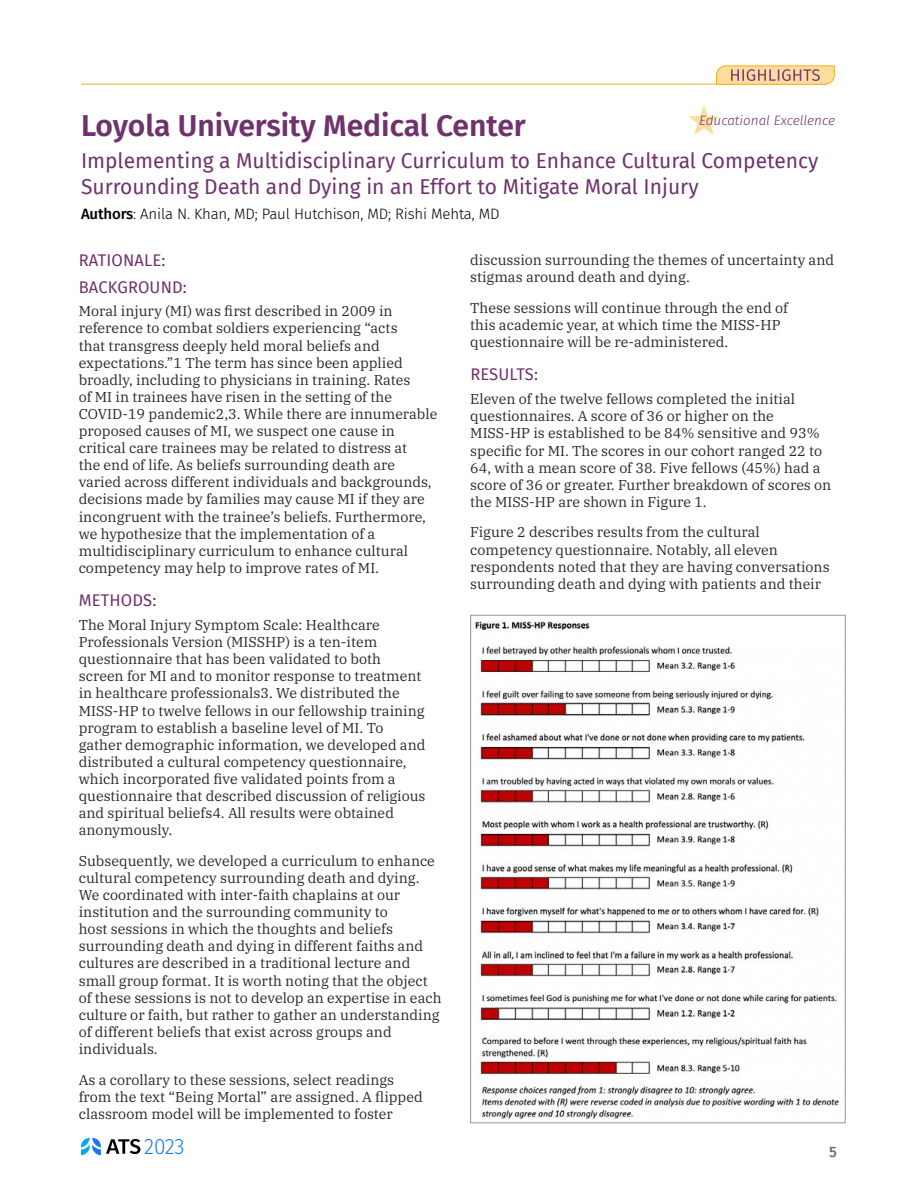
<style>
.page{position:relative;width:918px;height:1188px;background:#fff}
.page>*{position:absolute;margin:0;border:0;box-sizing:border-box;transform-origin:0 0}
.t1{font:600 30px "Fira Sans";color:#6f326d}
.t2{font:300 21.9px "Fira Sans";color:#1877f9;scale:.95 1}
.t3{font:21px/25.5px "Fira Sans";color:#6f326d}
.t4{font:16.5px/26.5px "Fira Sans";letter-spacing:.01em;color:#6f326d}
.t5{font:300 15px "Fira Sans";letter-spacing:-.01em;color:#000}
.t6{font:500 15px "Fira Sans";color:#6d6e71}
.t7{font:14.25px/17.1px "IBM Plex Serif";color:#292829}
.t8{font:italic 300 13.5px "Fira Sans";color:#6f326d}
.s1{font-weight:500}
</style>
<div class="page">
<hr style="left:81px;top:84px;width:745px;height:1px;background:#faad19">
<svg style="left:81px;top:1138px;width:59px;height:17px"></svg>
<svg style="left:716px;top:65px;width:119px;height:20px"></svg>
<img style="left:475px;top:621px;width:365px;height:498px">
<svg style="left:688px;top:105px;width:31px;height:30px"></svg>
<h1 class="t1" style="left:81px;top:101px;width:446px">Loyola University Medical Center</h1>
<h3 class="t3" style="left:81px;top:148px;width:739px">Implementing a Multidisciplinary Curriculum to Enhance Cultural Competency<br>Surrounding Death and Dying in an Effort to Mitigate Moral Injury</h3>
<p class="t5" style="left:81px;top:203px;width:420px"><span class="s1">Authors</span>: Anila N. Khan, MD; Paul Hutchison, MD; Rishi Mehta, MD</p>
<p class="t4" style="left:79px;top:247px;width:109px">RATIONALE:<br>BACKGROUND:</p>
<p class="t7" style="left:79px;top:302px;width:360px">Moral injury (MI) was first described in 2009 in reference to combat soldiers experiencing “acts<br>that transgress deeply held moral beliefs and expectations.”1 The term has since been applied broadly, including to physicians in training. Rates<br>of MI in trainees have risen in the setting of the COVID-19 pandemic2,3. While there are innumerable proposed causes of MI, we suspect one cause in critical care trainees may be related to distress at<br>the end of life. As beliefs surrounding death are varied across different individuals and backgrounds, decisions made by families may cause MI if they are incongruent with the trainee’s beliefs. Furthermore, we hypothesize that the implementation of a multidisciplinary curriculum to enhance cultural competency may help to improve rates of MI.</p>
<p class="t4" style="left:79px;top:587px;width:79px">METHODS:</p>
<p class="t7" style="left:79px;top:615px;width:348px">The Moral Injury Symptom Scale: Healthcare Professionals Version (MISSHP) is a ten-item questionnaire that has been validated to both screen for MI and to monitor response to treatment in healthcare professionals3. We distributed the MISS-HP to twelve fellows in our fellowship training program to establish a baseline level of MI. To gather demographic information, we developed and distributed a cultural competency questionnaire, which incorporated five validated points from a questionnaire that described discussion of religious and spiritual beliefs4. All results were obtained anonymously.</p>
<p class="t7" style="left:79px;top:851px;width:365px">Subsequently, we developed a curriculum to enhance cultural competency surrounding death and dying.<br>We coordinated with inter-faith chaplains at our institution and the surrounding community to<br>host sessions in which the thoughts and beliefs surrounding death and dying in different faiths and cultures are described in a traditional lecture and small group format. It is worth noting that the object of these sessions is not to develop an expertise in each culture or faith, but rather to gather an understanding of different beliefs that exist across groups and individuals.</p>
<p class="t7" style="left:79px;top:1070px;width:346px">As a corollary to these sessions, select readings from the text “Being Mortal” are assigned. A flipped classroom model will be implemented to foster</p>
<p class="t8" style="left:699px;top:111px;width:137px">Educational Excellence</p>
<p class="t7" style="left:470px;top:250px;width:365px">discussion surrounding the themes of uncertainty and stigmas around death and dying.</p>
<p class="t7" style="left:470px;top:298px;width:319px">These sessions will continue through the end of this academic year, at which time the MISS-HP questionnaire will be re-administered.</p>
<p class="t4" style="left:470px;top:361px;width:69px">RESULTS:</p>
<p class="t7" style="left:470px;top:389px;width:363px">Eleven of the twelve fellows completed the initial questionnaires. A score of 36 or higher on the MISS-HP is established to be 84% sensitive and 93% specific for MI. The scores in our cohort ranged 22 to 64, with a mean score of 38. Five fellows (45%) had a score of 36 or greater. Further breakdown of scores on the MISS-HP are shown in Figure 1.</p>
<p class="t7" style="left:470px;top:523px;width:361px">Figure 2 describes results from the cultural competency questionnaire. Notably, all eleven respondents noted that they are having conversations surrounding death and dying with patients and their</p>
<h2 class="t2" style="left:144px;top:1131px;width:44px">2023</h2>
<p class="t6" style="left:829px;top:1139px;width:9px">5</p>
</div>
